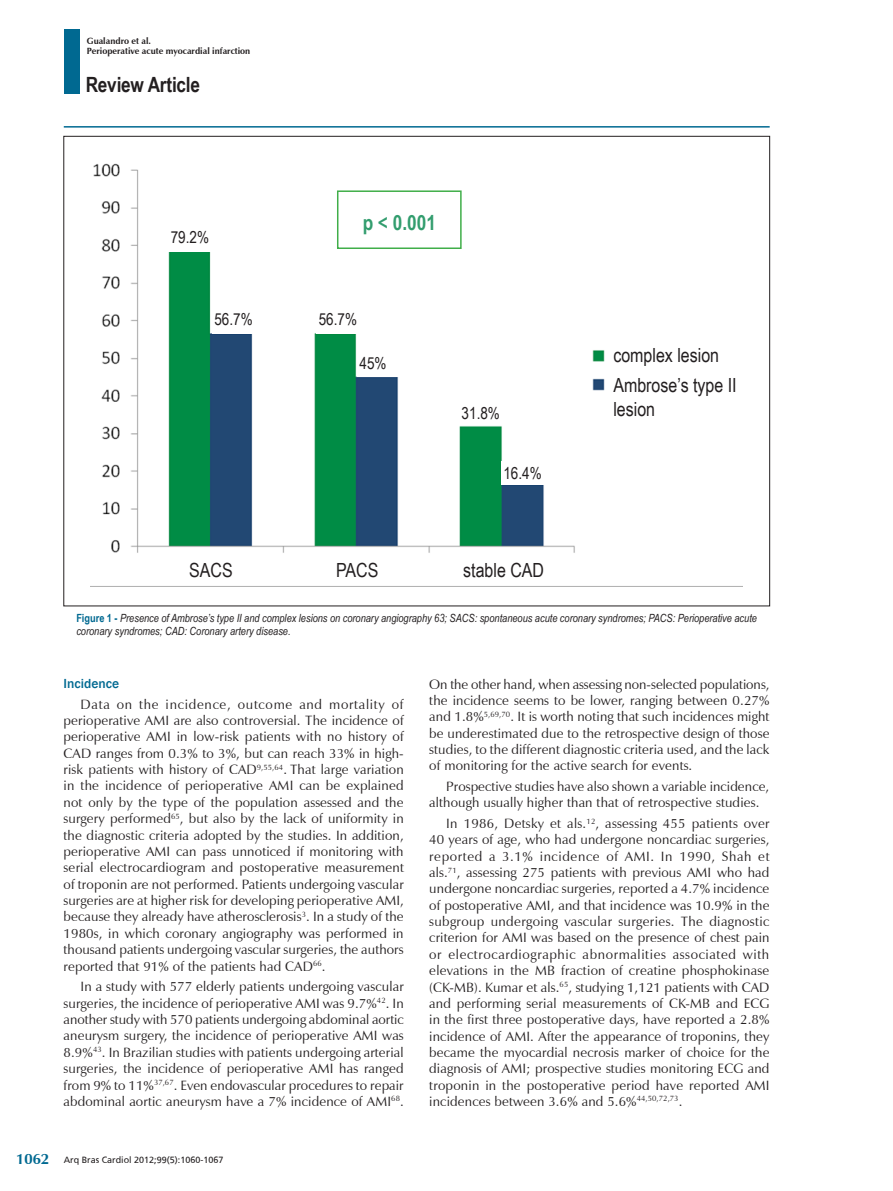
<style>
.page{position:relative;width:893px;height:1191px;background:#fff}
.page>*{position:absolute;margin:0;border:0;box-sizing:border-box;transform-origin:0 0}
.t1{font:700 21px "Arial Narrow";letter-spacing:-.01em;color:#231f20}
.t2{font:700 21px "Arial Narrow";color:#329d6e}
.t3{font:19.5px/23.4px "Arial Narrow";color:#231f20}
.t4{font:16.5px "Arial Narrow";color:#231f20}
.t5{font:700 15px "Zapf Humanist 601 BT";color:#006991}
._01-TEXTO_BASICO{font:13.5px/16.4px "Zapf Humanist 601 BT";letter-spacing:.01em;color:#231f20;text-align:justify}
._03_-_SUBTITULO_PRIN{font:500 13.5px "Franklin Gothic";color:#006991}
._06_-_LEGENDA_FIGURA{font:italic 11.25px/13.5px "Arial Narrow";color:#231f20}
.t6{font:700 9px "Zapf Humanist 601 BT";color:#231f20}
.t7{font:9px "Frutiger";color:#231f20}
.s1{font-weight:700;font-style:normal;color:#006991}
</style>
<div class="page">
<hr style="left:64px;top:126px;width:706px;height:2px;background:#006991">
<div style="left:64px;top:29px;width:16px;height:65px;background:#006991"></div>
<img style="left:91px;top:163px;width:652px;height:424px">
<div style="left:609px;top:342px;width:146px;height:25px;background:#fff"></div>
<div style="left:609px;top:371px;width:146px;height:52px;background:#fff"></div>
<div style="left:185px;top:556px;width:54px;height:27px;background:#fff"></div>
<div style="left:322px;top:556px;width:71px;height:27px;background:#fff"></div>
<div style="left:435px;top:556px;width:138px;height:27px;background:#fff"></div>
<div style="left:338px;top:191px;width:123px;height:57px;background:#fff"></div>
<div style="left:337px;top:190px;width:125px;height:59px;border:2px solid #40ae49"></div>
<div style="left:168px;top:223px;width:50px;height:28px;background:#fff"></div>
<div style="left:212px;top:305px;width:50px;height:28px;background:#fff"></div>
<div style="left:316px;top:305px;width:50px;height:28px;background:#fff"></div>
<div style="left:357px;top:348px;width:50px;height:29px;background:#fff"></div>
<div style="left:459px;top:401px;width:60px;height:24px;background:#fff"></div>
<div style="left:501px;top:460px;width:60px;height:24px;background:#fff"></div>
<p class="t6" style="left:87px;top:35px;width:65px">Gualandro et al.</p>
<p class="t6" style="left:87px;top:46px;width:165px">Perioperative acute myocardial infarction</p>
<p class="t1" style="left:86px;top:68px;width:116px">Review Article</p>
<p class="t4" style="left:171px;top:225px;width:40px">79.2%</p>
<p class="t2" style="left:363px;top:206px;width:75px">p &lt; 0.001</p>
<p class="t4" style="left:214px;top:307px;width:40px">56.7%</p>
<p class="t4" style="left:319px;top:307px;width:40px">56.7%</p>
<p class="t4" style="left:360px;top:351px;width:29px">45%</p>
<p class="t4" style="left:462px;top:401px;width:40px">31.8%</p>
<p class="t4" style="left:503px;top:461px;width:40px">16.4%</p>
<p class="t3" style="left:613px;top:342px;width:107px">complex lesion</p>
<p class="t3" style="left:613px;top:373px;width:125px">Ambrose’s type II lesion</p>
<p class="t3" style="left:189px;top:557px;width:45px">SACS</p>
<p class="t3" style="left:336px;top:557px;width:44px">PACS</p>
<p class="t3" style="left:463px;top:557px;width:82px">stable CAD</p>
<p class="_06_-_LEGENDA_FIGURA" style="left:76px;top:611px;width:682px"><span class="s1">Figure 1 -</span> Presence of Ambrose’s type II and complex lesions on coronary angiography 63; SACS: spontaneous acute coronary syndromes; PACS: Perioperative acute coronary syndromes; CAD: Coronary artery disease.</p>
<p class="_03_-_SUBTITULO_PRIN" style="left:64px;top:675px;width:57px">Incidence</p>
<p class="_01-TEXTO_BASICO" style="left:64px;top:695px;width:342px;text-indent:17px">Data on the incidence, outcome and mortality of perioperative AMI are also controversial. The incidence of perioperative AMI in low-risk patients with no history of CAD ranges from 0.3% to 3%, but can reach 33% in high&shy;risk patients with history of CAD<sup>9,55,64</sup>. That large variation in the incidence of perioperative AMI can be explained not only by the type of the population assessed and the surgery performed<sup>65</sup>, but also by the lack of uniformity in the diagnostic criteria adopted by the studies. In addition, perioperative AMI can pass unnoticed if monitoring with serial electrocardiogram and postoperative measurement of troponin are not performed. Patients undergoing vascular surgeries are at higher risk for developing perioperative AMI, because they already have atherosclerosis<sup>3</sup>. In a study of the 1980s, in which coronary angiography was performed in thousand patients undergoing vascular surgeries, the authors reported that 91% of the patients had CAD<sup>66</sup>.</p>
<p class="_01-TEXTO_BASICO" style="left:64px;top:978px;width:342px;text-indent:17px">In a study with 577 elderly patients undergoing vascular surgeries, the incidence of perioperative AMI was 9.7%<sup>42</sup>. In another study with 570 patients undergoing abdominal aortic aneurysm surgery, the incidence of perioperative AMI was 8.9%<sup>43</sup>. In Brazilian studies with patients undergoing arterial surgeries, the incidence of perioperative AMI has ranged from 9% to 11%<sup>37,67</sup>. Even endovascular procedures to repair abdominal aortic aneurysm have a 7% incidence of AMI<sup>68</sup>.</p>
<p class="_01-TEXTO_BASICO" style="left:429px;top:676px;width:342px">On the other hand, when assessing non-selected populations, the incidence seems to be lower, ranging between 0.27% and 1.8%<sup>5,69,70</sup>. It is worth noting that such incidences might be underestimated due to the retrospective design of those studies, to the different diagnostic criteria used, and the lack of monitoring for the active search for events.</p>
<p class="_01-TEXTO_BASICO" style="left:429px;top:778px;width:341px;text-indent:17px">Prospective studies have also shown a variable incidence, although usually higher than that of retrospective studies.</p>
<p class="_01-TEXTO_BASICO" style="left:429px;top:815px;width:342px;text-indent:17px">In 1986, Detsky et als.<sup>12</sup>, assessing 455 patients over 40 years of age, who had undergone noncardiac surgeries, reported a 3.1% incidence of AMI. In 1990, Shah et als.<sup>71</sup>, assessing 275 patients with previous AMI who had undergone noncardiac surgeries, reported a 4.7% incidence of postoperative AMI, and that incidence was 10.9% in the subgroup undergoing vascular surgeries. The diagnostic criterion for AMI was based on the presence of chest pain or electrocardiographic abnormalities associated with elevations in the MB fraction of creatine phosphokinase (CK-MB). Kumar et als.<sup>65</sup>, studying 1,121 patients with CAD and performing serial measurements of CK-MB and ECG in the first three postoperative days, have reported a 2.8% incidence of AMI. After the appearance of troponins, they became the myocardial necrosis marker of choice for the diagnosis of AMI; prospective studies monitoring ECG and troponin in the postoperative period have reported AMI incidences between 3.6% and 5.6%<sup>44,50,72,73</sup>.</p>
<p class="t5" style="left:16px;top:1149px;width:34px">1062</p>
<p class="t7" style="left:64px;top:1154px;width:161px">Arq Bras Cardiol 2012;99(5):1060-1067</p>
</div>
